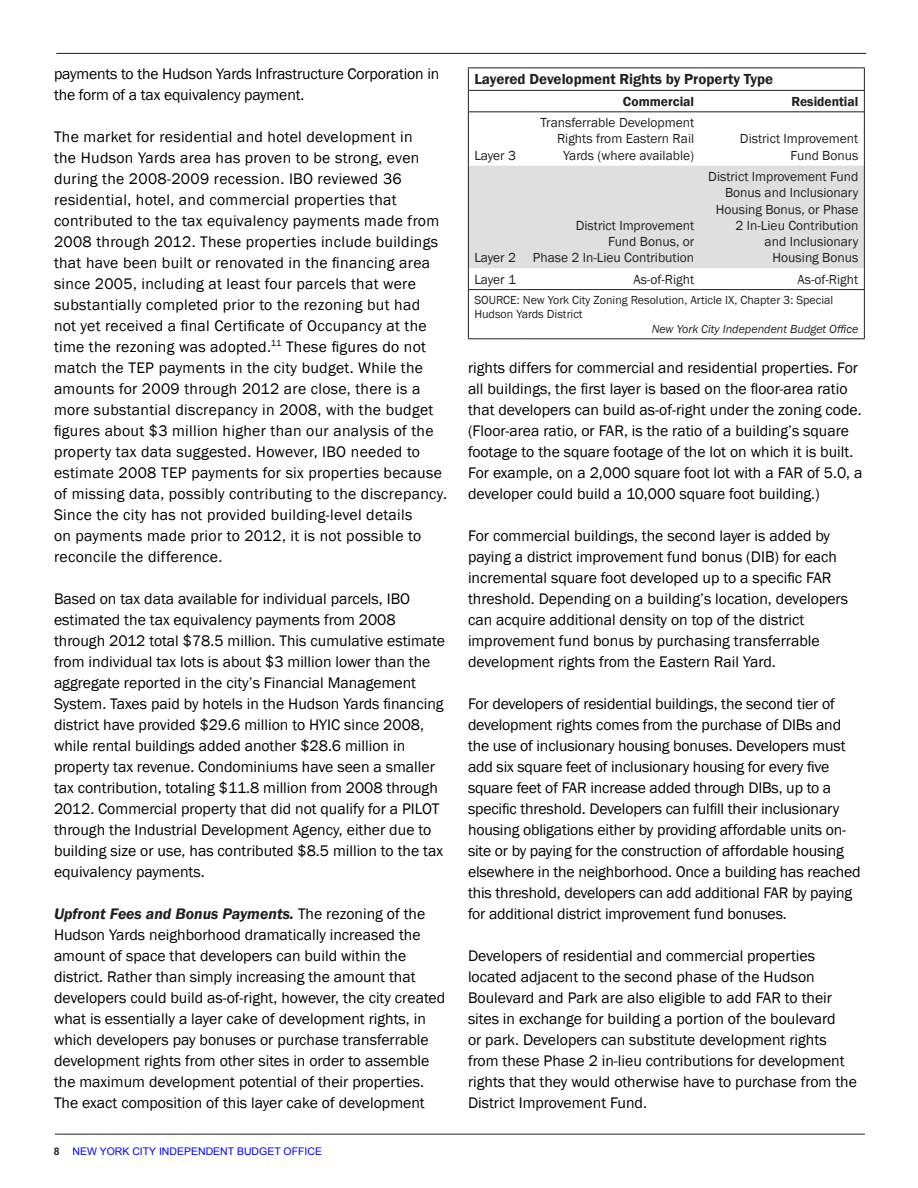
<style>
.page{position:relative;width:918px;height:1188px;background:#fff}
.page>*{position:absolute;margin:0;border:0;box-sizing:border-box;transform-origin:0 0}
.t1{font:15.75px/21px "Franklin Gothic";color:#000}
.t2{font:15.75px/21px "Franklin Gothic";letter-spacing:.02em;color:#000}
.t3{font:600 15px "Franklin Gothic";color:#231f20}
.t4{font:13.5px/16.2px "Franklin Gothic";color:#231f20;text-align:right}
.t5{font:600 13.5px "Franklin Gothic";color:#231f20}
.t6{font:12px/14.4px "Franklin Gothic";color:#231f20}
.t7{font:italic 12px "Franklin Gothic";color:#231f20}
.t8{font:10.5px "Arial";color:#00f}
.s1{font-weight:600;font-style:italic;color:#231f20}
.s2{font-weight:700;color:#231f20}
</style>
<div class="page">
<hr style="left:55px;top:1134px;width:810px;height:1px;background:#231f20">
<hr style="left:56px;top:53px;width:810px;height:1px;background:#231f20">
<hr style="left:468px;top:68px;width:59px;height:1px;background:#231f20">
<hr style="left:527px;top:68px;width:173px;height:1px;background:#231f20">
<hr style="left:700px;top:68px;width:165px;height:1px;background:#231f20">
<hr style="left:468px;top:90px;width:59px;height:1px;background:#231f20">
<svg style="left:468px;top:68px;width:1px;height:44px"></svg>
<hr style="left:527px;top:90px;width:173px;height:1px;background:#231f20">
<hr style="left:700px;top:90px;width:165px;height:1px;background:#231f20">
<svg style="left:864px;top:68px;width:1px;height:44px"></svg>
<hr style="left:468px;top:112px;width:1px;height:54px;background:#231f20">
<hr style="left:864px;top:112px;width:1px;height:54px;background:#231f20">
<svg style="left:468px;top:166px;width:397px;height:123px"></svg>
<hr style="left:468px;top:289px;width:59px;height:1px;background:#231f20">
<hr style="left:468px;top:290px;width:1px;height:48px;background:#231f20">
<hr style="left:527px;top:289px;width:173px;height:1px;background:#231f20">
<hr style="left:700px;top:289px;width:165px;height:1px;background:#231f20">
<hr style="left:864px;top:290px;width:1px;height:48px;background:#231f20">
<hr style="left:468px;top:338px;width:59px;height:1px;background:#231f20">
<hr style="left:527px;top:338px;width:173px;height:1px;background:#231f20">
<hr style="left:700px;top:338px;width:165px;height:1px;background:#231f20">
<hr style="left:469px;top:112px;width:58px;height:1px;background:#231f20">
<hr style="left:527px;top:112px;width:173px;height:1px;background:#231f20">
<hr style="left:700px;top:112px;width:164px;height:1px;background:#231f20">
<p class="t1" style="left:54px;top:63px;width:387px">payments to the Hudson Yards Infrastructure Corporation in the form of a tax equivalency payment.</p>
<p class="t2" style="left:54px;top:126px;width:395px">The market for residential and hotel development in<br>the Hudson Yards area has proven to be strong, even during the 2008-2009 recession. IBO reviewed 36 residential, hotel, and commercial properties that contributed to the tax equivalency payments made from 2008 through 2012. These properties include buildings that have been built or renovated in the financing area since 2005, including at least four parcels that were substantially completed prior to the rezoning but had<br>not yet received a final Certificate of Occupancy at the time the rezoning was adopted.<sup>11</sup> These figures do not match the TEP payments in the city budget. While the amounts for 2009 through 2012 are close, there is a more substantial discrepancy in 2008, with the budget figures about $3 million higher than our analysis of the property tax data suggested. However, IBO needed to estimate 2008 TEP payments for six properties because of missing data, possibly contributing to the discrepancy.<br>Since the city has not provided building-level details<br>on payments made prior to 2012, it is not possible to reconcile the difference.</p>
<p class="t1" style="left:54px;top:588px;width:393px">Based on tax data available for individual parcels, IBO estimated the tax equivalency payments from 2008 through 2012 total $78.5 million. This cumulative estimate from individual tax lots is about $3 million lower than the aggregate reported in the city’s Financial Management System. Taxes paid by hotels in the Hudson Yards financing district have provided $29.6 million to HYIC since 2008, while rental buildings added another $28.6 million in property tax revenue. Condominiums have seen a smaller tax contribution, totaling $11.8 million from 2008 through 2012. Commercial property that did not qualify for a PILOT through the Industrial Development Agency, either due to building size or use, has contributed $8.5 million to the tax equivalency payments.</p>
<p class="t1" style="left:54px;top:903px;width:393px"><span class="s1">Upfront Fees and Bonus Payments.</span> The rezoning of the Hudson Yards neighborhood dramatically increased the amount of space that developers can build within the district. Rather than simply increasing the amount that developers could build as-of-right, however, the city created what is essentially a layer cake of development rights, in which developers pay bonuses or purchase transferrable development rights from other sites in order to assemble the maximum development potential of their properties.</p>
<p class="t1" style="left:54px;top:1092px;width:372px">The exact composition of this layer cake of development</p>
<p class="t8" style="left:54px;top:1145px;width:270px"><span class="s2">8</span> NEW YORK CITY INDEPENDENT BUDGET OFFICE</p>
<p class="t3" style="left:474px;top:70px;width:300px">Layered Development Rights by Property Type</p>
<p class="t5" style="left:623px;top:93px;width:73px">Commercial</p>
<p class="t5" style="left:791px;top:93px;width:68px">Residential</p>
<p class="t4" style="left:474px;top:147px;width:43px">Layer 3</p>
<p class="t4" style="left:474px;top:250px;width:43px">Layer 2</p>
<p class="t4" style="left:541px;top:115px;width:155px">Transferrable Development<br>Rights from Eastern Rail<br>Yards (where available)</p>
<p class="t4" style="left:533px;top:217px;width:163px">District Improvement<br>Fund Bonus, or<br>Phase 2 In-Lieu Contribution</p>
<p class="t4" style="left:740px;top:131px;width:120px">District Improvement<br>Fund Bonus</p>
<p class="t4" style="left:708px;top:169px;width:152px">District Improvement Fund<br>Bonus and Inclusionary<br>Housing Bonus, or Phase<br>2 In-Lieu Contribution<br>and Inclusionary<br>Housing Bonus</p>
<p class="t4" style="left:474px;top:271px;width:43px">Layer 1</p>
<p class="t4" style="left:633px;top:271px;width:62px">As-of-Right</p>
<p class="t4" style="left:798px;top:271px;width:62px">As-of-Right</p>
<p class="t6" style="left:474px;top:293px;width:360px">SOURCE: New York City Zoning Resolution, Article IX, Chapter 3: Special<br>Hudson Yards District</p>
<p class="t7" style="left:652px;top:321px;width:208px">New York City Independent Budget Office</p>
<p class="t1" style="left:468px;top:358px;width:396px">rights differs for commercial and residential properties. For all buildings, the first layer is based on the floor-area ratio that developers can build as-of-right under the zoning code. (Floor-area ratio, or FAR, is the ratio of a building’s square footage to the square footage of the lot on which it is built.<br>For example, on a 2,000 square foot lot with a FAR of 5.0, a developer could build a 10,000 square foot building.)</p>
<p class="t1" style="left:468px;top:526px;width:382px">For commercial buildings, the second layer is added by paying a district improvement fund bonus (DIB) for each incremental square foot developed up to a specific FAR threshold. Depending on a building’s location, developers can acquire additional density on top of the district improvement fund bonus by purchasing transferrable development rights from the Eastern Rail Yard.</p>
<p class="t1" style="left:468px;top:694px;width:394px">For developers of residential buildings, the second tier of development rights comes from the purchase of DIBs and the use of inclusionary housing bonuses. Developers must add six square feet of inclusionary housing for every five square feet of FAR increase added through DIBs, up to a specific threshold. Developers can fulfill their inclusionary housing obligations either by providing affordable units on&shy;site or by paying for the construction of affordable housing elsewhere in the neighborhood. Once a building has reached this threshold, developers can add additional FAR by paying for additional district improvement fund bonuses.</p>
<p class="t1" style="left:468px;top:946px;width:390px">Developers of residential and commercial properties located adjacent to the second phase of the Hudson Boulevard and Park are also eligible to add FAR to their sites in exchange for building a portion of the boulevard<br>or park. Developers can substitute development rights from these Phase 2 in-lieu contributions for development rights that they would otherwise have to purchase from the District Improvement Fund.</p>
</div>
